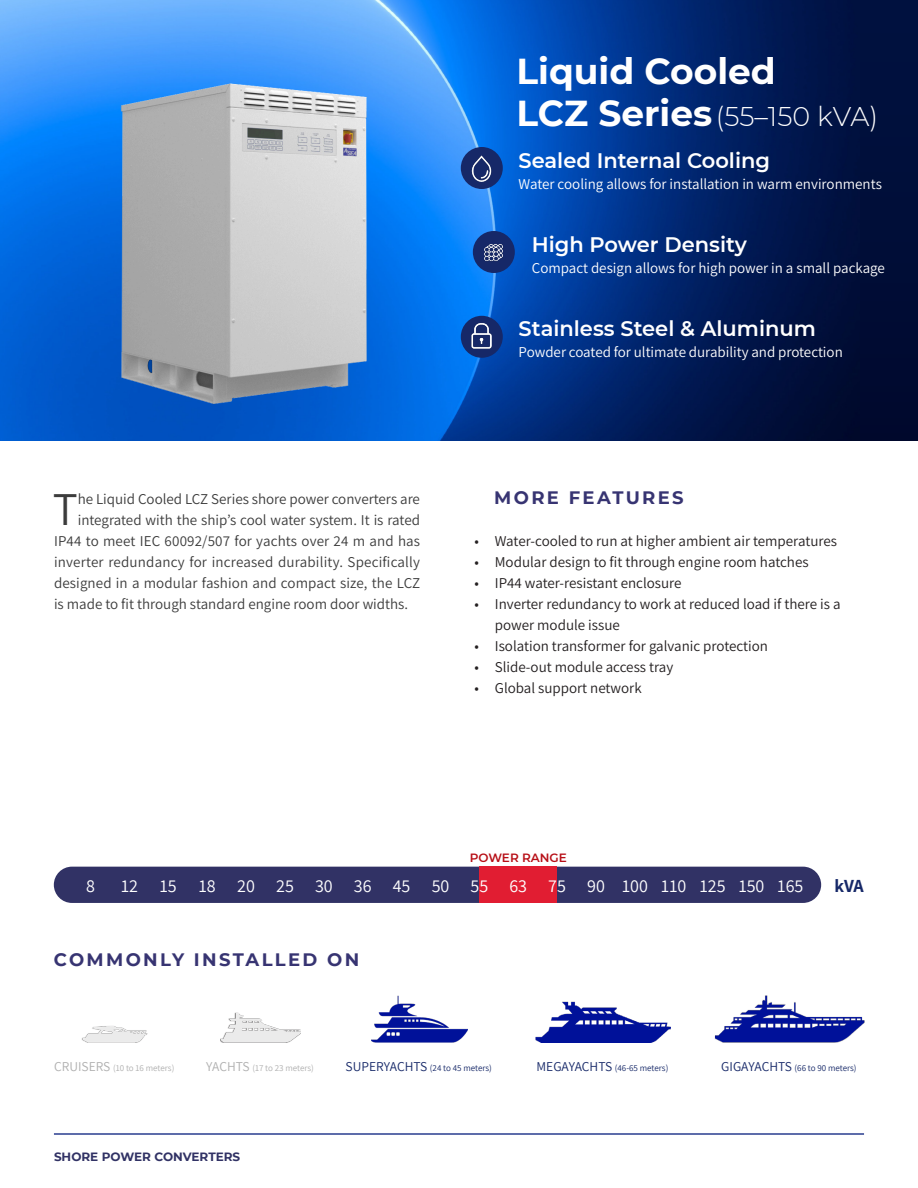
<style>
.page{position:relative;width:918px;height:1188px;background:#fff}
.page>*{position:absolute;margin:0;border:0;box-sizing:border-box;transform-origin:0 0}
.t1{font:200 46.95px "Assistant";color:#3c3c3c}
.t2{font:700 36px "Montserrat";color:#fff}
.t3{font:300 27px "Montserrat";letter-spacing:-.005em;color:#fff}
.t4{font:600 21px "Montserrat";color:#fff}
.t5{font:18px "Assistant";color:#fff}
.t6{font:700 18px "Montserrat";letter-spacing:.13em;color:#373472}
.t7{font:700 18px "Assistant";color:#162868}
.t8{font:200 15px "Assistant";color:#3c3c3c}
.t9{font:200 15px/21px "Assistant";color:#231f20}
.t10{font:200 15px "Assistant";color:#fff}
.t11{font:700 12px "Montserrat";color:#313265}
.t12{font:600 12px "Montserrat";color:#b70f17}
.t13{font:9px "Assistant";color:#162868}
.t14{font:9px "Assistant";color:#afafaf}
.s1{font-weight:700;font-size:36px}
.s2{font-size:13.5px}
</style>
<div class="page">
<div style="left:220px;top:1012px;width:81px;height:31px;background:#231f20;opacity:.5"></div>
<img style="left:221px;top:1013px;width:79px;height:29px">
<img style="left:0;top:0;width:860px;height:441px">
<div style="left:860px;top:0;width:58px;height:441px;background:#000e38"></div>
<div style="left:54px;top:867px;width:767px;height:36px;background:#313265;border-radius:18px"></div>
<div style="left:480px;top:867px;width:77px;height:36px;background:#e11d32"></div>
<img style="left:56px;top:63px;width:350px;height:353px">
<hr style="left:54px;top:1133px;width:810px;height:2px;background:#293c8f">
<div style="left:82px;top:1025px;width:66px;height:18px;background:#231f20;opacity:.25"></div>
<img style="left:83px;top:1026px;width:64px;height:16px">
<div style="left:714px;top:995px;width:151px;height:48px;background:#231f20;opacity:.25"></div>
<img style="left:715px;top:996px;width:149px;height:46px">
<img style="left:536px;top:1002px;width:135px;height:40px">
<img style="left:371px;top:996px;width:97px;height:46px">
<img style="left:461px;top:316px;width:42px;height:42px">
<div style="left:473px;top:231px;width:42px;height:42px;background:#162868;border-radius:50%"></div>
<img style="left:475px;top:234px;width:38px;height:38px">
<img style="left:461px;top:147px;width:42px;height:42px;border-radius:21px">
<h2 class="t2" style="left:516px;top:45px;width:261px">Liquid Cooled</h2>
<h3 class="t3" style="left:516px;top:98px;width:363px"><span class="s1">LCZ Series</span>(55–150 kVA)</h3>
<h3 class="t4" style="left:519px;top:146px;width:253px">Sealed Internal Cooling</h3>
<p class="t10" style="left:519px;top:174px;width:365px">Water cooling allows for installation in warm environments</p>
<h3 class="t4" style="left:532px;top:230px;width:217px">High Power Density</h3>
<p class="t10" style="left:532px;top:258px;width:355px">Compact design allows for high power in a small package</p>
<h1 class="t1" style="left:53px;top:477px;width:27px">T</h1>
<p class="t8" style="left:78px;top:489px;width:344px">he Liquid Cooled LCZ Series shore power converters are</p>
<p class="t8" style="left:78px;top:510px;width:344px">integrated with the ship’s cool water system. It is rated</p>
<p class="t8" style="left:54px;top:531px;width:368px">IP44 to meet IEC 60092/507 for yachts over 24 m and has</p>
<p class="t8" style="left:54px;top:552px;width:368px">inverter redundancy for increased durability. Specifically</p>
<p class="t8" style="left:54px;top:573px;width:368px">designed in a modular fashion and compact size, the LCZ</p>
<p class="t8" style="left:54px;top:594px;width:356px">is made to fit through standard engine room door widths.</p>
<h3 class="t4" style="left:519px;top:314px;width:299px">Stainless Steel &amp; Aluminum</h3>
<p class="t10" style="left:519px;top:342px;width:326px">Powder coated for ultimate durability and protection</p>
<p class="t6" style="left:494px;top:485px;width:191px">MORE FEATURES</p>
<p class="t9" style="left:475px;top:530px;width:364px">• Water-cooled to run at higher ambient air temperatures</p>
<p class="t9" style="left:475px;top:551px;width:336px">• Modular design to fit through engine room hatches</p>
<p class="t9" style="left:475px;top:572px;width:209px">• IP44 water-resistant enclosure</p>
<p class="t9" style="left:495px;top:593px;width:347px;text-indent:-20px">• Inverter redundancy to work at reduced load if there is a power module issue</p>
<p class="t9" style="left:475px;top:635px;width:295px">• Isolation transformer for galvanic protection</p>
<p class="t9" style="left:475px;top:656px;width:200px">• Slide-out module access tray</p>
<p class="t9" style="left:475px;top:677px;width:169px">• Global support network</p>
<p class="t12" style="left:470px;top:849px;width:99px">POWER RANGE</p>
<p class="t5" style="left:86px;top:873px;width:10px">8</p>
<p class="t5" style="left:121px;top:873px;width:684px">12 15 18 20 25 30 36 45 50 55 63 75 90 100 110 125 150 165</p>
<p class="t7" style="left:834px;top:874px;width:31px">kVA</p>
<p class="t6" style="left:54px;top:947px;width:307px">COMMONLY INSTALLED ON</p>
<p class="t14" style="left:54px;top:1062px;width:122px"><span class="s2">CRUISERS</span> (10 to 16 meters)</p>
<p class="t14" style="left:206px;top:1062px;width:109px"><span class="s2">YACHTS</span> (17 to 23 meters)</p>
<p class="t13" style="left:346px;top:1062px;width:148px"><span class="s2">SUPERYACHTS</span> (24 to 45 meters)</p>
<p class="t13" style="left:721px;top:1062px;width:137px"><span class="s2">GIGAYACHTS</span> (66 to 90 meters)</p>
<p class="t13" style="left:537px;top:1062px;width:133px"><span class="s2">MEGAYACHTS</span> (46-65 meters)</p>
<p class="t11" style="left:54px;top:1148px;width:188px">SHORE POWER CONVERTERS</p>
</div>
